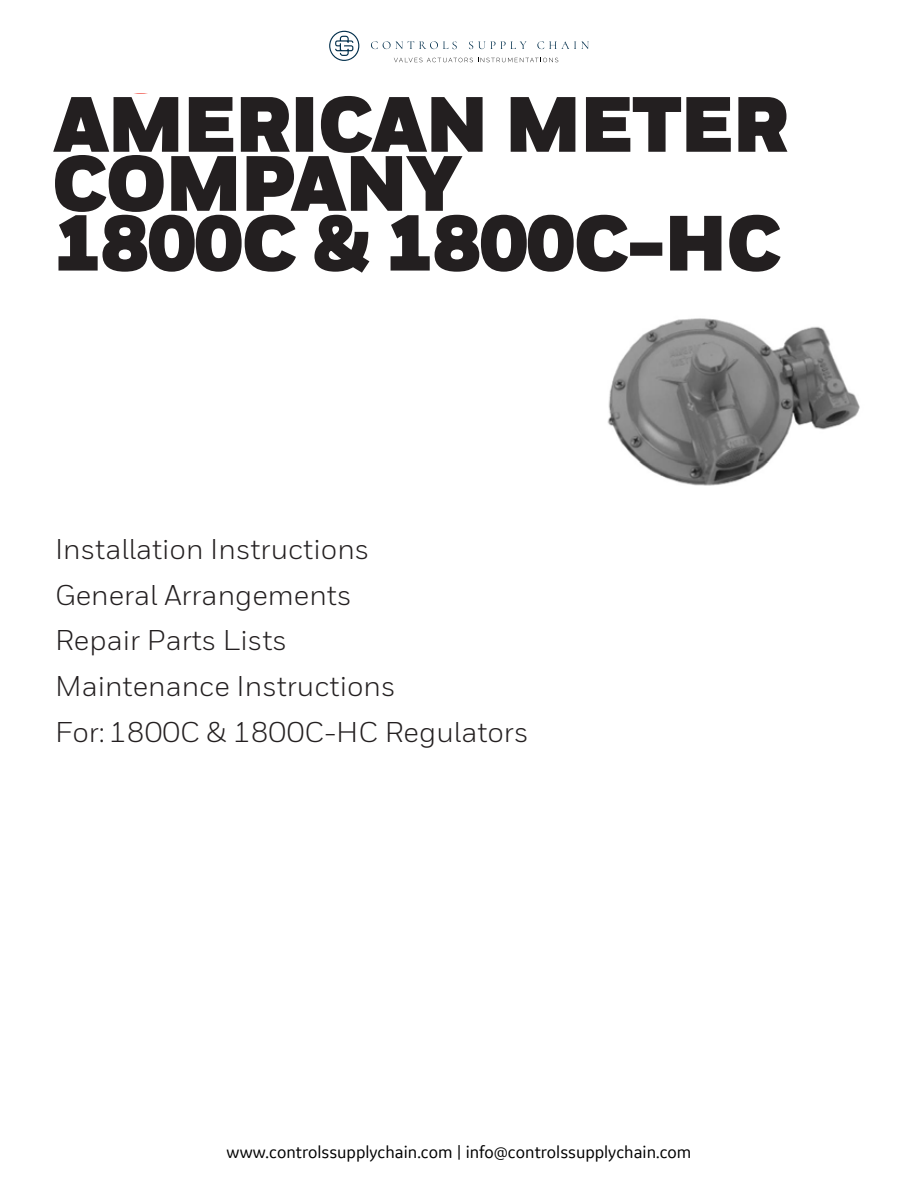
<style>
.page{position:relative;width:918px;height:1188px;background:#fff}
.page>*{position:absolute;margin:0;border:0;box-sizing:border-box;transform-origin:0 0}
.t1{font:900 75px/118.8px "Honeywell Sans Web";color:#231f20}
.t2{font:28.5px/45.8px "Honeywell Sans Web";color:#231f20}
.t3{font:18px "GE Sans";color:#000}
</style>
<div class="page">
<img style="left:607px;top:318px;width:253px;height:168px">
<svg style="left:53px;top:31px;width:735px;height:242px"></svg>
<h1 class="t1" style="left:54px;top:68px;width:736px">AMERICAN METER<br>1800C &amp; 1800C-HC</h1>
<h1 class="t1" style="left:53px;top:127px;width:410px">COMPANY</h1>
<p class="t2" style="left:55px;top:526px;width:475px">Installation Instructions<br>General Arrangements<br>Repair Parts Lists<br>Maintenance Instructions<br>For:1800C &amp; 1800C-HC Regulators</p>
<p class="t3" style="left:227px;top:1141px;width:466px">www.controlssupplychain.com | info@controlssupplychain.com</p>
</div>
